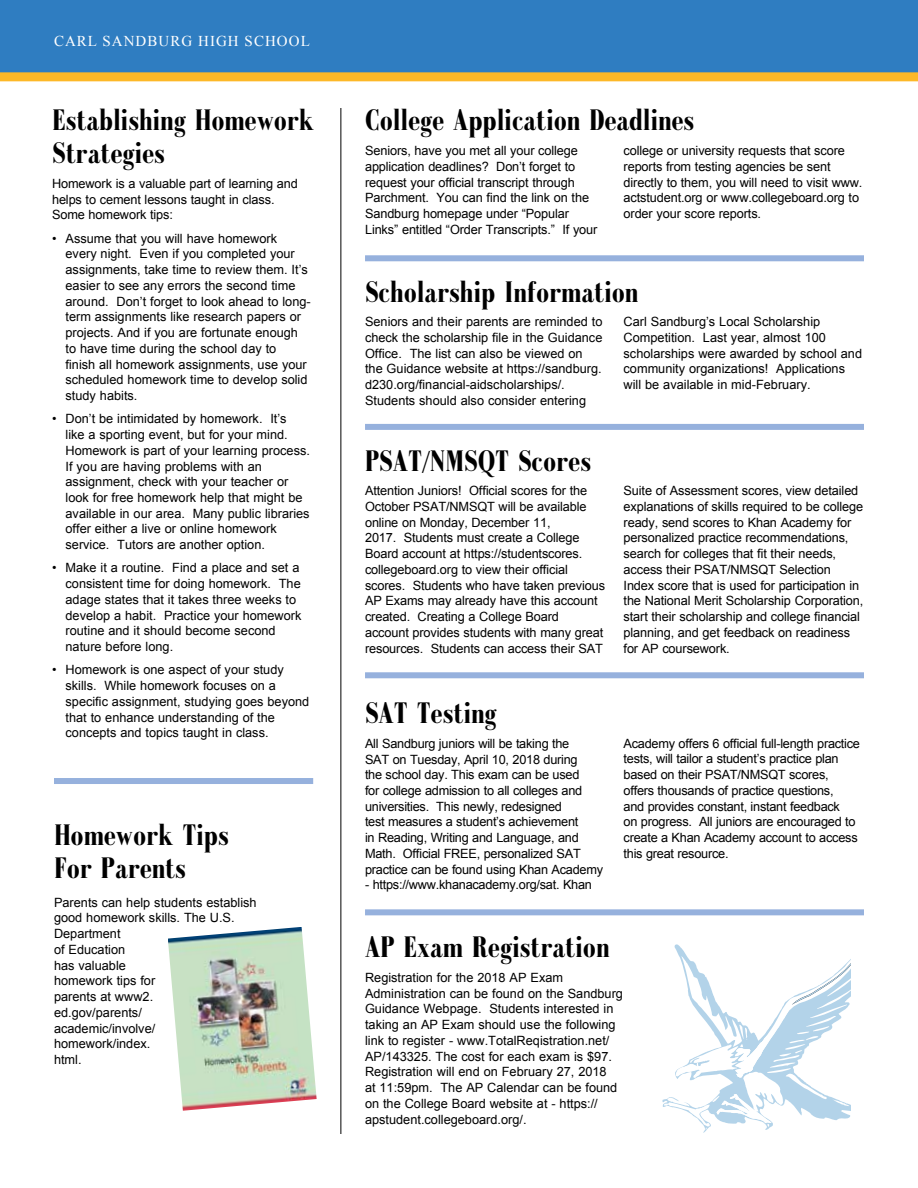
<style>
.page{position:relative;width:918px;height:1188px;background:#fff}
.page>*{position:absolute;margin:0;border:0;box-sizing:border-box;transform-origin:0 0}
.t1{font:700 30px/33px "Galileo FLF";color:#000}
.t2{font:15px "Times New Roman";letter-spacing:.07em;color:#fff}
.t3{font:12.75px/15.8px "Arial";color:#000}
.t4{font:12.75px/15.8px "Arial";letter-spacing:-.02em;color:#000}
</style>
<div class="page">
<div style="left:0;top:0;width:918px;height:81px;background:#2f7dc1"></div>
<div style="left:0;top:72px;width:918px;height:9px;background:#fdb827"></div>
<svg style="left:662px;top:944px;width:189px;height:189px"></svg>
<div style="left:365px;top:255px;width:499px;height:6px;background:#96b1dd"></div>
<div style="left:365px;top:424px;width:499px;height:6px;background:#96b1dd"></div>
<div style="left:365px;top:672px;width:499px;height:6px;background:#96b1dd"></div>
<div style="left:365px;top:909px;width:499px;height:6px;background:#96b1dd"></div>
<div style="left:54px;top:778px;width:259px;height:6px;background:#96b1dd"></div>
<hr style="left:340px;top:108px;width:1px;height:1026px;background:#000">
<img style="left:168px;top:927px;width:149px;height:184px">
<p class="t2" style="left:54px;top:31px;width:257px">CARL SANDBURG HIGH SCHOOL</p>
<h1 class="t1" style="left:52px;top:105px;width:264px">Establishing Homework<br>Strategies</h1>
<p class="t3" style="left:52px;top:176px;width:247px">Homework is a valuable part of learning and helps to cement lessons taught in class.<br>Some homework tips:</p>
<p class="t3" style="left:66px;top:230px;width:247px;text-indent:-14px">• Assume that you will have homework every night. Even if you completed your assignments, take time to review them. It’s easier to see any errors the second time around. Don’t forget to look ahead to long&shy;term assignments like research papers or projects. And if you are fortunate enough to have time during the school day to<br>finish all homework assignments, use your scheduled homework time to develop solid study habits.</p>
<p class="t3" style="left:66px;top:411px;width:246px;text-indent:-14px">• Don’t be intimidated by homework. It’s<br>like a sporting event, but for your mind.<br>Homework is part of your learning process.<br>If you are having problems with an assignment, check with your teacher or look for free homework help that might be available in our area. Many public libraries offer either a live or online homework service. Tutors are another option.</p>
<p class="t3" style="left:66px;top:560px;width:237px;text-indent:-14px">• Make it a routine. Find a place and set a consistent time for doing homework. The adage states that it takes three weeks to develop a habit. Practice your homework routine and it should become second nature before long.</p>
<p class="t3" style="left:66px;top:662px;width:245px;text-indent:-14px">• Homework is one aspect of your study skills. While homework focuses on a specific assignment, studying goes beyond that to enhance understanding of the concepts and topics taught in class.</p>
<h1 class="t1" style="left:54px;top:819px;width:176px">Homework Tips<br>For Parents</h1>
<p class="t3" style="left:54px;top:895px;width:204px">Parents can help students establish good homework skills. The U.S.<br>Department<br>of Education<br>has valuable<br>homework tips for<br>parents at www2.<br>ed.gov/parents/<br>academic/involve/<br>homework/index.<br>html.</p>
<h1 class="t1" style="left:365px;top:105px;width:331px">College Application Deadlines</h1>
<p class="t3" style="left:365px;top:143px;width:234px">Seniors, have you met all your college application deadlines? Don’t forget to request your official transcript through Parchment. You can find the link on the Sandburg homepage under “Popular Links” entitled “Order Transcripts.” If your</p>
<p class="t3" style="left:624px;top:143px;width:240px">college or university requests that score reports from testing agencies be sent directly to them, you will need to visit www. actstudent.org or www.collegeboard.org to order your score reports.</p>
<h1 class="t1" style="left:365px;top:276px;width:275px">Scholarship Information</h1>
<p class="t3" style="left:365px;top:314px;width:239px">Seniors and their parents are reminded to check the scholarship file in the Guidance Office. The list can also be viewed on the Guidance website at https://sandburg. d230.org/financial-aidscholarships/.<br>Students should also consider entering</p>
<p class="t3" style="left:624px;top:314px;width:240px">Carl Sandburg’s Local Scholarship Competition. Last year, almost 100 scholarships were awarded by school and community organizations! Applications will be available in mid-February.</p>
<h1 class="t1" style="left:365px;top:445px;width:227px">PSAT/NMSQT Scores</h1>
<p class="t3" style="left:365px;top:483px;width:242px">Attention Juniors! Official scores for the October PSAT/NMSQT will be available online on Monday, December 11,<br>2017. Students must create a College Board account at https://studentscores. collegeboard.org to view their official scores. Students who have taken previous AP Exams may already have this account created. Creating a College Board account provides students with many great resources. Students can access their SAT</p>
<p class="t3" style="left:624px;top:483px;width:241px">Suite of Assessment scores, view detailed explanations of skills required to be college ready, send scores to Khan Academy for personalized practice recommendations, search for colleges that fit their needs, access their PSAT/NMSQT Selection Index score that is used for participation in the National Merit Scholarship Corporation, start their scholarship and college financial planning, and get feedback on readiness for AP coursework.</p>
<h1 class="t1" style="left:365px;top:698px;width:133px">SAT Testing</h1>
<p class="t4" style="left:365px;top:736px;width:240px">All Sandburg juniors will be taking the<br>SAT on Tuesday, April 10, 2018 during<br>the school day. This exam can be used<br>for college admission to all colleges and universities. This newly, redesigned<br>test measures a student’s achievement<br>in Reading, Writing and Language, and Math. Official FREE, personalized SAT practice can be found using Khan Academy</p>
<p class="t4" style="left:365px;top:877px;width:229px">- https://www.khanacademy.org/sat. Khan</p>
<p class="t4" style="left:624px;top:736px;width:238px">Academy offers 6 official full-length practice tests, will tailor a student’s practice plan based on their PSAT/NMSQT scores, offers thousands of practice questions,<br>and provides constant, instant feedback<br>on progress. All juniors are encouraged to create a Khan Academy account to access this great resource.</p>
<h1 class="t1" style="left:365px;top:932px;width:246px">AP Exam Registration</h1>
<p class="t3" style="left:365px;top:970px;width:259px">Registration for the 2018 AP Exam Administration can be found on the Sandburg Guidance Webpage. Students interested in taking an AP Exam should use the following link to register - www.TotalReqistration.net/ AP/143325. The cost for each exam is $97.<br>Registration will end on February 27, 2018<br>at 11:59pm. The AP Calendar can be found on the College Board website at - https:// apstudent.collegeboard.org/.</p>
</div>
